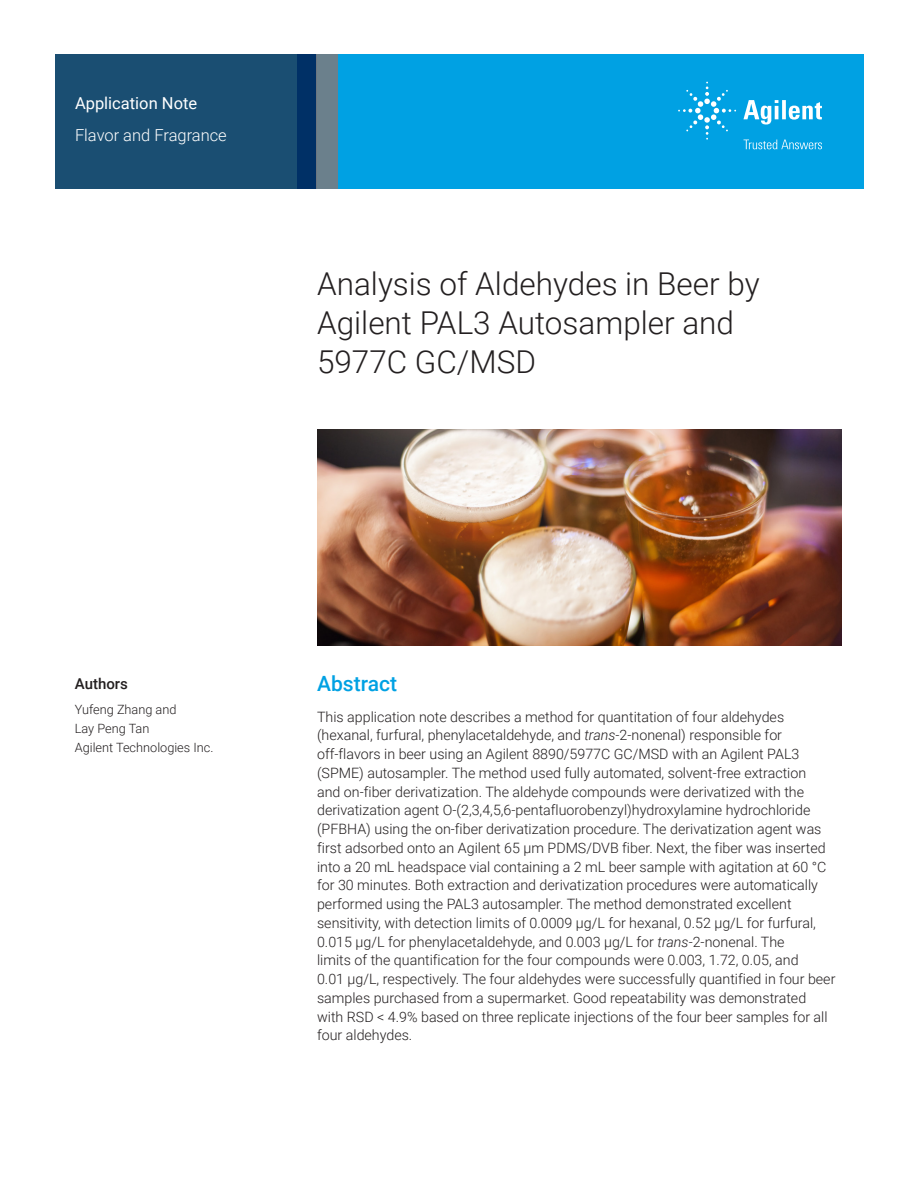
<style>
.page{position:relative;width:918px;height:1188px;background:#fff}
.page>*{position:absolute;margin:0;border:0;box-sizing:border-box;transform-origin:0 0}
.t1{font:300 31.5px/39px "Roboto";color:#231f20}
.Header_1{font:500 21px "Roboto";color:#00a1e3}
.Area_Identifier{font:300 16.5px "Roboto";color:#fff}
.Doctype{font:16.5px "Roboto";color:#fff}
.DATA_author_title{font:500 15px "Roboto";color:#231f20}
.Text{font:300 14.25px/18.8px "Roboto";color:#231f20}
.DATA_author_name___info{font:300 12.75px/18.8px "Roboto";color:#231f20}
.s1{font-style:italic}
</style>
<div class="page">
<div style="left:297px;top:54px;width:567px;height:135px;background:#00a1e3"></div>
<svg style="left:55px;top:54px;width:261px;height:135px;background:#184b71"></svg>
<div style="left:316px;top:54px;width:22px;height:135px;background:#6b808c"></div>
<img style="left:317px;top:430px;width:525px;height:216px">
<svg style="left:743px;top:100px;width:79px;height:25px"></svg>
<svg style="left:678px;top:82px;width:58px;height:58px"></svg>
<svg style="left:744px;top:140px;width:78px;height:9px"></svg>
<p class="Doctype" style="left:75px;top:91px;width:124px">Application Note</p>
<p class="Area_Identifier" style="left:75px;top:124px;width:153px">Flavor and Fragrance</p>
<p class="t1" style="left:317px;top:263px;width:444px">Analysis of Aldehydes in Beer by<br>Agilent PAL3 Autosampler and<br>5977C GC/MSD</p>
<p class="DATA_author_title" style="left:75px;top:674px;width:55px">Authors</p>
<p class="DATA_author_name___info" style="left:75px;top:700px;width:140px">Yufeng Zhang and<br>Lay Peng Tan<br>Agilent Technologies Inc.</p>
<p class="Header_1" style="left:317px;top:669px;width:82px">Abstract</p>
<p class="Text" style="left:317px;top:707px;width:520px">This application note describes a method for quantitation of four aldehydes (hexanal, furfural, phenylacetaldehyde, and <span class="s1">trans-</span>2-nonenal) responsible for off‑flavors in beer using an Agilent 8890/5977C GC/MSD with an Agilent PAL3 (SPME) autosampler. The method used fully automated, solvent-free extraction<br>and on-fiber derivatization. The aldehyde compounds were derivatized with the derivatization agent O-(2,3,4,5,6-pentafluorobenzyl)hydroxylamine hydrochloride (PFBHA) using the on-fiber derivatization procedure. The derivatization agent was first adsorbed onto an Agilent 65 µm PDMS/DVB fiber. Next, the fiber was inserted into a 20 mL headspace vial containing a 2 mL beer sample with agitation at 60 °C for 30 minutes. Both extraction and derivatization procedures were automatically performed using the PAL3 autosampler. The method demonstrated excellent sensitivity, with detection limits of 0.0009 µg/L for hexanal, 0.52 µg/L for furfural, 0.015 µg/L for phenylacetaldehyde, and 0.003 µg/L for <span class="s1">trans-</span>2-nonenal. The<br>limits of the quantification for the four compounds were 0.003, 1.72, 0.05, and<br>0.01 µg/L, respectively. The four aldehydes were successfully quantified in four beer samples purchased from a supermarket. Good repeatability was demonstrated with RSD &lt; 4.9% based on three replicate injections of the four beer samples for all four aldehydes.</p>
</div>
